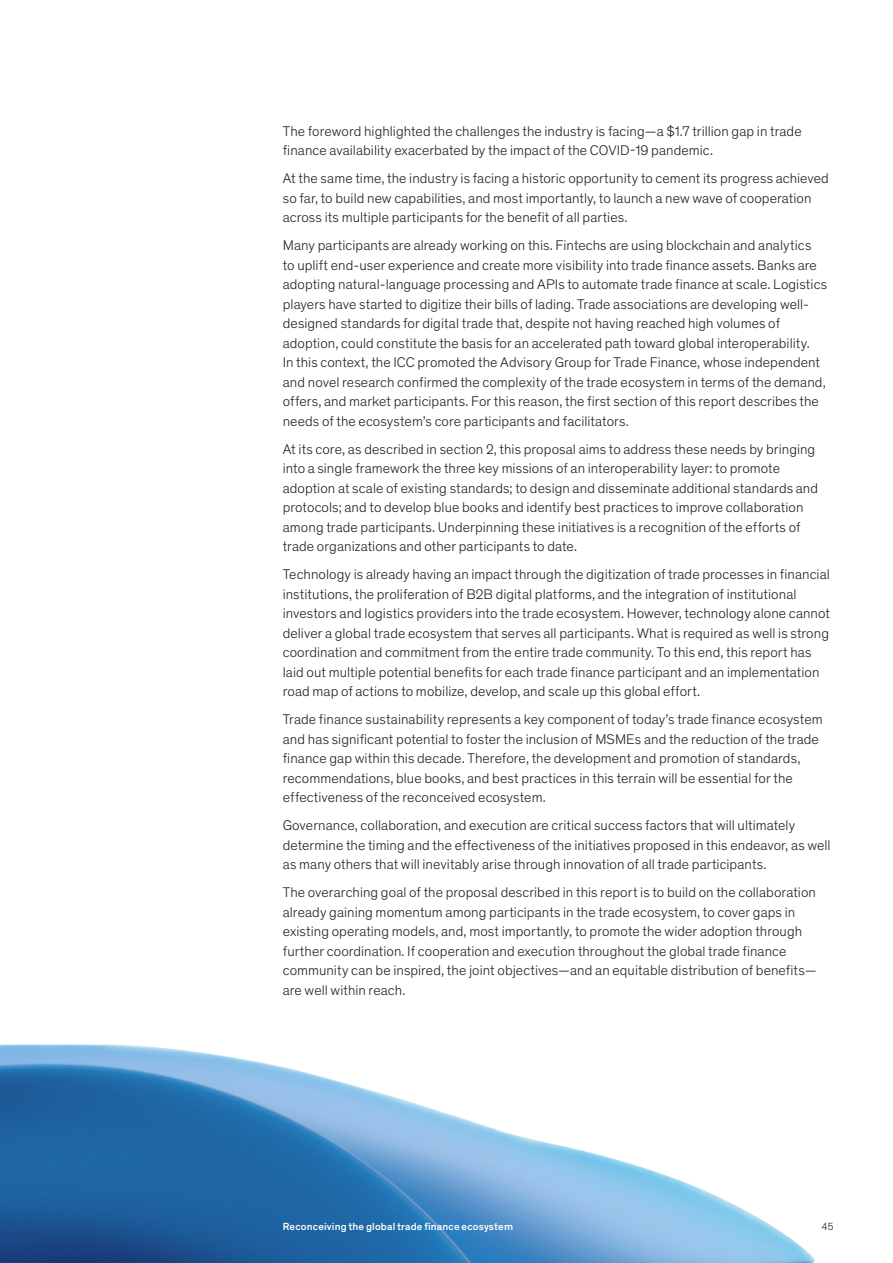
<style>
.page{position:relative;width:893px;height:1263px;background:#fff}
.page>*{position:absolute;margin:0;border:0;box-sizing:border-box;transform-origin:0 0}
.Body_text{font:300 14.25px/19.5px "Mc Kinsey Sans";letter-spacing:.005em;color:#231f20}
.Header_footer___Blac{font:500 10.5px "Mc Kinsey Sans";letter-spacing:.02em;color:#fff}
.Page_number_-_Black{font:300 10.5px "Mc Kinsey Sans";color:#231f20}
</style>
<div class="page">
<img style="left:0;top:1044px;width:815px;height:219px">
<p class="Body_text" style="left:283px;top:120px;width:520px">The foreword highlighted the challenges the industry is facing—a $1.7 trillion gap in trade finance availability exacerbated by the impact of the COVID-19 pandemic.</p>
<p class="Body_text" style="left:283px;top:168px;width:548px">At the same time, the industry is facing a historic opportunity to cement its progress achieved so far, to build new capabilities, and most importantly, to launch a new wave of cooperation across its multiple participants for the benefit of all parties.</p>
<p class="Body_text" style="left:283px;top:235px;width:546px">Many participants are already working on this. Fintechs are using blockchain and analytics<br>to uplift end-user experience and create more visibility into trade finance assets. Banks are adopting natural-language processing and APIs to automate trade finance at scale. Logistics players have started to digitize their bills of lading. Trade associations are developing well&shy;designed standards for digital trade that, despite not having reached high volumes of adoption, could constitute the basis for an accelerated path toward global interoperability.<br>In this context, the ICC promoted the Advisory Group for Trade Finance, whose independent and novel research confirmed the complexity of the trade ecosystem in terms of the demand, offers, and market participants. For this reason, the first section of this report describes the needs of the ecosystem’s core participants and facilitators.</p>
<p class="Body_text" style="left:283px;top:438px;width:537px">At its core, as described in section 2, this proposal aims to address these needs by bringing into a single framework the three key missions of an interoperability layer: to promote adoption at scale of existing standards; to design and disseminate additional standards and protocols; and to develop blue books and identify best practices to improve collaboration among trade participants. Underpinning these initiatives is a recognition of the efforts of trade organizations and other participants to date.</p>
<p class="Body_text" style="left:283px;top:564px;width:549px">Technology is already having an impact through the digitization of trade processes in financial institutions, the proliferation of B2B digital platforms, and the integration of institutional investors and logistics providers into the trade ecosystem. However, technology alone cannot deliver a global trade ecosystem that serves all participants. What is required as well is strong coordination and commitment from the entire trade community. To this end, this report has laid out multiple potential benefits for each trade finance participant and an implementation road map of actions to mobilize, develop, and scale up this global effort.</p>
<p class="Body_text" style="left:283px;top:709px;width:541px">Trade finance sustainability represents a key component of today’s trade finance ecosystem and has significant potential to foster the inclusion of MSMEs and the reduction of the trade finance gap within this decade. Therefore, the development and promotion of standards, recommendations, blue books, and best practices in this terrain will be essential for the effectiveness of the reconceived ecosystem.</p>
<p class="Body_text" style="left:283px;top:815px;width:549px">Governance, collaboration, and execution are critical success factors that will ultimately determine the timing and the effectiveness of the initiatives proposed in this endeavor, as well as many others that will inevitably arise through innovation of all trade participants.</p>
<p class="Body_text" style="left:283px;top:882px;width:535px">The overarching goal of the proposal described in this report is to build on the collaboration already gaining momentum among participants in the trade ecosystem, to cover gaps in existing operating models, and, most importantly, to promote the wider adoption through further coordination. If cooperation and execution throughout the global trade finance community can be inspired, the joint objectives—and an equitable distribution of benefits— are well within reach.</p>
<p class="Header_footer___Blac" style="left:283px;top:1218px;width:232px">Reconceiving the global trade finance ecosystem</p>
<p class="Page_number_-_Black" style="left:822px;top:1219px;width:13px">45</p>
</div>
